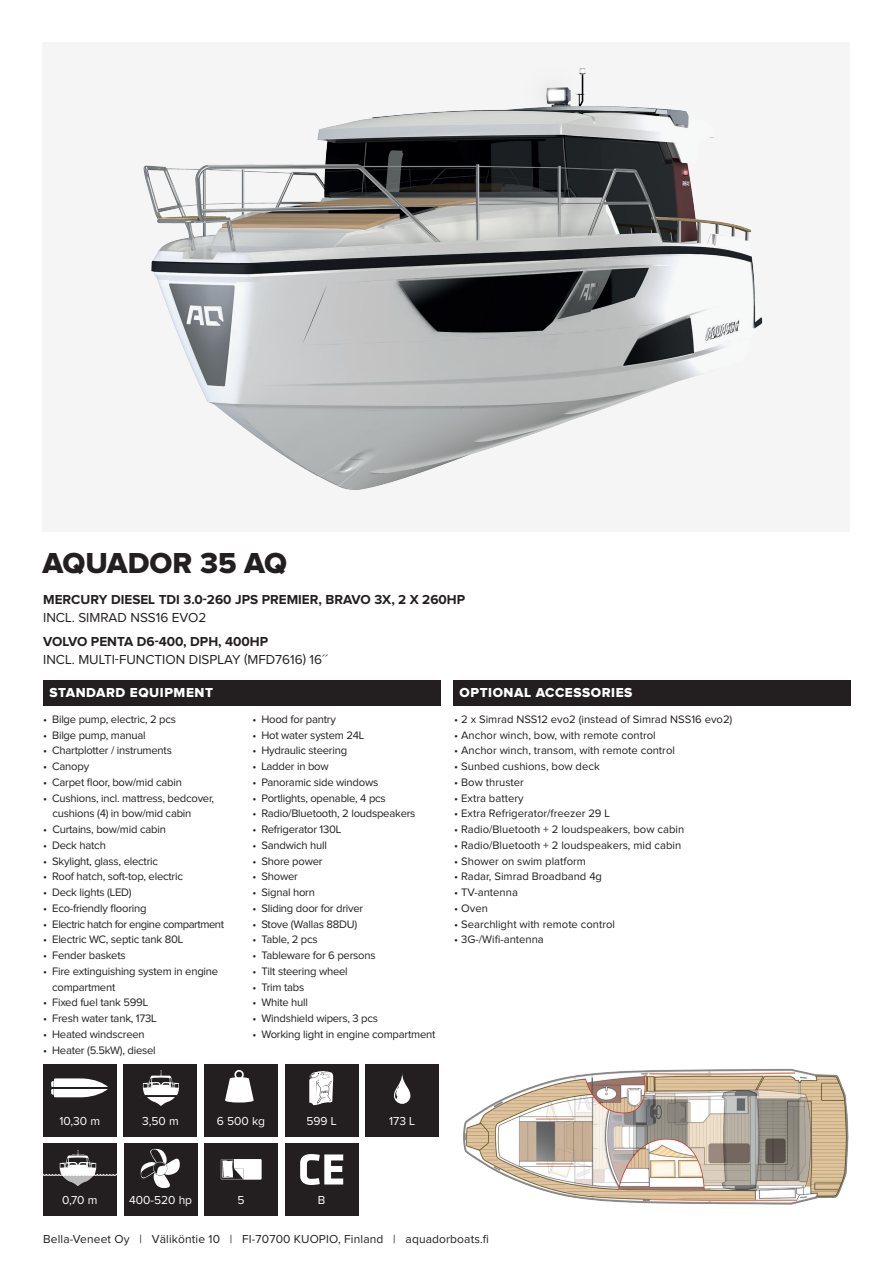
<style>
.page{position:relative;width:893px;height:1263px;background:#fff}
.page>*{position:absolute;margin:0;border:0;box-sizing:border-box;transform-origin:0 0}
.Leipis_FIN{font:30px "Proxima Nova Extrabld";color:#231f20}
.Leipis_FIN-2{font:700 13.5px "Proxima Nova";color:#231f20}
.Leipis_FIN-3{font:13.5px "Proxima Nova";color:#231f20}
.Leipis_FIN-4{font:13.5px "Proxima Nova Extrabld";letter-spacing:.04em;color:#fff}
.t1{font:12px "Proxima Nova";letter-spacing:.01em;color:#231f20}
.t2{font:12px "Proxima Nova";color:#fff}
.Leipis_FIN-5{font:11.25px/15.8px "Proxima Nova";letter-spacing:-.02em;color:#231f20}
.Leipis_FIN-6{font:11.25px "Proxima Nova";color:#231f20}
.Leipis_FIN-7{font:11.25px "Proxima Nova";letter-spacing:-.04em;color:#231f20}
</style>
<div class="page">
<div style="left:43px;top:43px;width:807px;height:488px;background:#f5f5f6"></div>
<img style="left:143px;top:68px;width:620px;height:422px">
<div style="left:43px;top:680px;width:397px;height:26px;background:#231f20"></div>
<div style="left:453px;top:680px;width:397px;height:26px;background:#231f20"></div>
<img style="left:463px;top:1068px;width:386px;height:137px">
<div style="left:43px;top:1064px;width:74px;height:72px;background:#231f20"></div>
<svg style="left:51px;top:1078px;width:57px;height:19px"></svg>
<div style="left:123px;top:1064px;width:74px;height:72px;background:#231f20"></div>
<svg style="left:140px;top:1070px;width:39px;height:36px"></svg>
<div style="left:204px;top:1064px;width:74px;height:72px;background:#231f20"></div>
<svg style="left:225px;top:1070px;width:29px;height:32px"></svg>
<div style="left:285px;top:1064px;width:73px;height:72px;background:#231f20"></div>
<svg style="left:309px;top:1071px;width:24px;height:34px"></svg>
<div style="left:365px;top:1064px;width:74px;height:72px;background:#231f20"></div>
<svg style="left:394px;top:1073px;width:16px;height:31px"></svg>
<div style="left:43px;top:1143px;width:74px;height:72px;background:#231f20"></div>
<svg style="left:43px;top:1150px;width:74px;height:36px"></svg>
<div style="left:124px;top:1143px;width:74px;height:72px;background:#231f20"></div>
<svg style="left:140px;top:1148px;width:40px;height:40px"></svg>
<div style="left:285px;top:1143px;width:74px;height:72px;background:#231f20"></div>
<svg style="left:300px;top:1154px;width:43px;height:31px"></svg>
<div style="left:204px;top:1143px;width:74px;height:72px;background:#231f20"></div>
<div style="left:221px;top:1159px;width:41px;height:20px;background:#b1b0b0"></div>
<svg style="left:221px;top:1159px;width:40px;height:21px"></svg>
<p class="Leipis_FIN" style="left:43px;top:550px;width:246px">AQUADOR 35 AQ</p>
<p class="Leipis_FIN-2" style="left:43px;top:593px;width:424px">MERCURY DIESEL TDI 3.0-260 JPS PREMIER, BRAVO 3X, 2 X 260HP</p>
<p class="Leipis_FIN-3" style="left:43px;top:611px;width:165px">INCL. SIMRAD NSS16 EVO2</p>
<p class="Leipis_FIN-2" style="left:43px;top:635px;width:227px">VOLVO PENTA D6-400, DPH, 400HP</p>
<p class="Leipis_FIN-3" style="left:43px;top:653px;width:287px">INCL. MULTI-FUNCTION DISPLAY (MFD7616) 16´´</p>
<p class="Leipis_FIN-4" style="left:50px;top:687px;width:165px">STANDARD EQUIPMENT</p>
<p class="Leipis_FIN-4" style="left:460px;top:687px;width:174px">OPTIONAL ACCESSORIES</p>
<p class="Leipis_FIN-5" style="left:43px;top:712px;width:134px">• Bilge pump, electric, 2 pcs</p>
<p class="Leipis_FIN-5" style="left:43px;top:727px;width:104px">• Bilge pump, manual</p>
<p class="Leipis_FIN-5" style="left:43px;top:743px;width:130px">• Chartplotter / instruments</p>
<p class="Leipis_FIN-5" style="left:43px;top:759px;width:48px">• Canopy</p>
<p class="Leipis_FIN-5" style="left:43px;top:775px;width:140px">• Carpet floor, bow/mid cabin</p>
<p class="Leipis_FIN-5" style="left:53px;top:790px;width:163px;text-indent:-9px">• Cushions, incl. mattress, bedcover, cushions (4) in bow/mid cabin</p>
<p class="Leipis_FIN-5" style="left:43px;top:822px;width:124px">• Curtains, bow/mid cabin</p>
<p class="Leipis_FIN-5" style="left:43px;top:838px;width:64px">• Deck hatch</p>
<p class="Leipis_FIN-5" style="left:43px;top:853px;width:116px">• Skylight, glass, electric</p>
<p class="Leipis_FIN-5" style="left:43px;top:869px;width:141px">• Roof hatch, soft-top, electric</p>
<p class="Leipis_FIN-5" style="left:43px;top:885px;width:90px">• Deck lights (LED)</p>
<p class="Leipis_FIN-5" style="left:43px;top:901px;width:105px">• Eco-friendly flooring</p>
<p class="Leipis_FIN-7" style="left:43px;top:919px;width:182px">• Electric hatch for engine compartment</p>
<p class="Leipis_FIN-5" style="left:43px;top:932px;width:142px">• Electric WC, septic tank 80L</p>
<p class="Leipis_FIN-5" style="left:43px;top:948px;width:84px">• Fender baskets</p>
<p class="Leipis_FIN-5" style="left:52px;top:964px;width:168px;text-indent:-9px">• Fire extinguishing system in engine compartment</p>
<p class="Leipis_FIN-5" style="left:43px;top:995px;width:107px">• Fixed fuel tank 599L</p>
<p class="Leipis_FIN-5" style="left:43px;top:1011px;width:115px">• Fresh water tank, 173L</p>
<p class="Leipis_FIN-5" style="left:43px;top:1027px;width:103px">• Heated windscreen</p>
<p class="Leipis_FIN-5" style="left:43px;top:1042px;width:114px">• Heater (5.5kW), diesel</p>
<p class="Leipis_FIN-5" style="left:252px;top:712px;width:85px">• Hood for pantry</p>
<p class="Leipis_FIN-5" style="left:252px;top:727px;width:113px">• Hot water system 24L</p>
<p class="Leipis_FIN-5" style="left:252px;top:743px;width:96px">• Hydraulic steering</p>
<p class="Leipis_FIN-5" style="left:252px;top:759px;width:78px">• Ladder in bow</p>
<p class="Leipis_FIN-5" style="left:252px;top:775px;width:127px">• Panoramic side windows</p>
<p class="Leipis_FIN-5" style="left:252px;top:790px;width:135px">• Portlights, openable, 4 pcs</p>
<p class="Leipis_FIN-5" style="left:252px;top:806px;width:165px">• Radio/Bluetooth, 2 loudspeakers</p>
<p class="Leipis_FIN-5" style="left:252px;top:822px;width:91px">• Refrigerator 130L</p>
<p class="Leipis_FIN-5" style="left:252px;top:838px;width:76px">• Sandwich hull</p>
<p class="Leipis_FIN-5" style="left:252px;top:853px;width:72px">• Shore power</p>
<p class="Leipis_FIN-5" style="left:252px;top:869px;width:47px">• Shower</p>
<p class="Leipis_FIN-5" style="left:252px;top:885px;width:64px">• Signal horn</p>
<p class="Leipis_FIN-5" style="left:252px;top:901px;width:112px">• Sliding door for driver</p>
<p class="Leipis_FIN-5" style="left:252px;top:916px;width:106px">• Stove (Wallas 88DU)</p>
<p class="Leipis_FIN-5" style="left:252px;top:932px;width:67px">• Table, 2 pcs</p>
<p class="Leipis_FIN-5" style="left:252px;top:948px;width:125px">• Tableware for 6 persons</p>
<p class="Leipis_FIN-5" style="left:252px;top:964px;width:97px">• Tilt steering wheel</p>
<p class="Leipis_FIN-5" style="left:252px;top:979px;width:53px">• Trim tabs</p>
<p class="Leipis_FIN-5" style="left:252px;top:995px;width:57px">• White hull</p>
<p class="Leipis_FIN-5" style="left:252px;top:1011px;width:127px">• Windshield wipers, 3 pcs</p>
<p class="Leipis_FIN-5" style="left:252px;top:1027px;width:184px">• Working light in engine compartment</p>
<p class="Leipis_FIN-6" style="left:454px;top:714px;width:280px">• 2 x Simrad NSS12 evo2 (instead of Simrad NSS16 evo2)</p>
<p class="Leipis_FIN-6" style="left:454px;top:730px;width:203px">• Anchor winch, bow, with remote control</p>
<p class="Leipis_FIN-6" style="left:454px;top:745px;width:222px">• Anchor winch, transom, with remote control</p>
<p class="Leipis_FIN-6" style="left:454px;top:761px;width:147px">• Sunbed cushions, bow deck</p>
<p class="Leipis_FIN-6" style="left:454px;top:777px;width:71px">• Bow thruster</p>
<p class="Leipis_FIN-6" style="left:454px;top:793px;width:71px">• Extra battery</p>
<p class="Leipis_FIN-6" style="left:454px;top:808px;width:157px">• Extra Refrigerator/freezer 29 L</p>
<p class="Leipis_FIN-6" style="left:454px;top:824px;width:231px">• Radio/Bluetooth + 2 loudspeakers, bow cabin</p>
<p class="Leipis_FIN-6" style="left:454px;top:840px;width:228px">• Radio/Bluetooth + 2 loudspeakers, mid cabin</p>
<p class="Leipis_FIN-6" style="left:454px;top:856px;width:133px">• Shower on swim platform</p>
<p class="Leipis_FIN-6" style="left:454px;top:871px;width:149px">• Radar, Simrad Broadband 4g</p>
<p class="Leipis_FIN-6" style="left:454px;top:887px;width:65px">• TV-antenna</p>
<p class="Leipis_FIN-5" style="left:454px;top:901px;width:35px">• Oven</p>
<p class="Leipis_FIN-6" style="left:454px;top:919px;width:162px">• Searchlight with remote control</p>
<p class="Leipis_FIN-6" style="left:454px;top:934px;width:91px">• 3G-/Wifi-antenna</p>
<p class="t2" style="left:59px;top:1115px;width:42px">10,30 m</p>
<p class="t2" style="left:142px;top:1115px;width:38px">3,50 m</p>
<p class="t2" style="left:217px;top:1115px;width:50px">6 500 kg</p>
<p class="t2" style="left:306px;top:1115px;width:32px">599 L</p>
<p class="t2" style="left:389px;top:1115px;width:27px">173 L</p>
<p class="t2" style="left:62px;top:1194px;width:37px">0,70 m</p>
<p class="t2" style="left:129px;top:1194px;width:65px">400-520 hp</p>
<p class="t2" style="left:238px;top:1194px;width:9px">5</p>
<p class="t2" style="left:318px;top:1194px;width:9px">B</p>
<p class="t1" style="left:43px;top:1233px;width:447px">Bella-Veneet Oy | Väliköntie 10 | FI-70700 KUOPIO, Finland | aquadorboats.fi</p>
</div>
